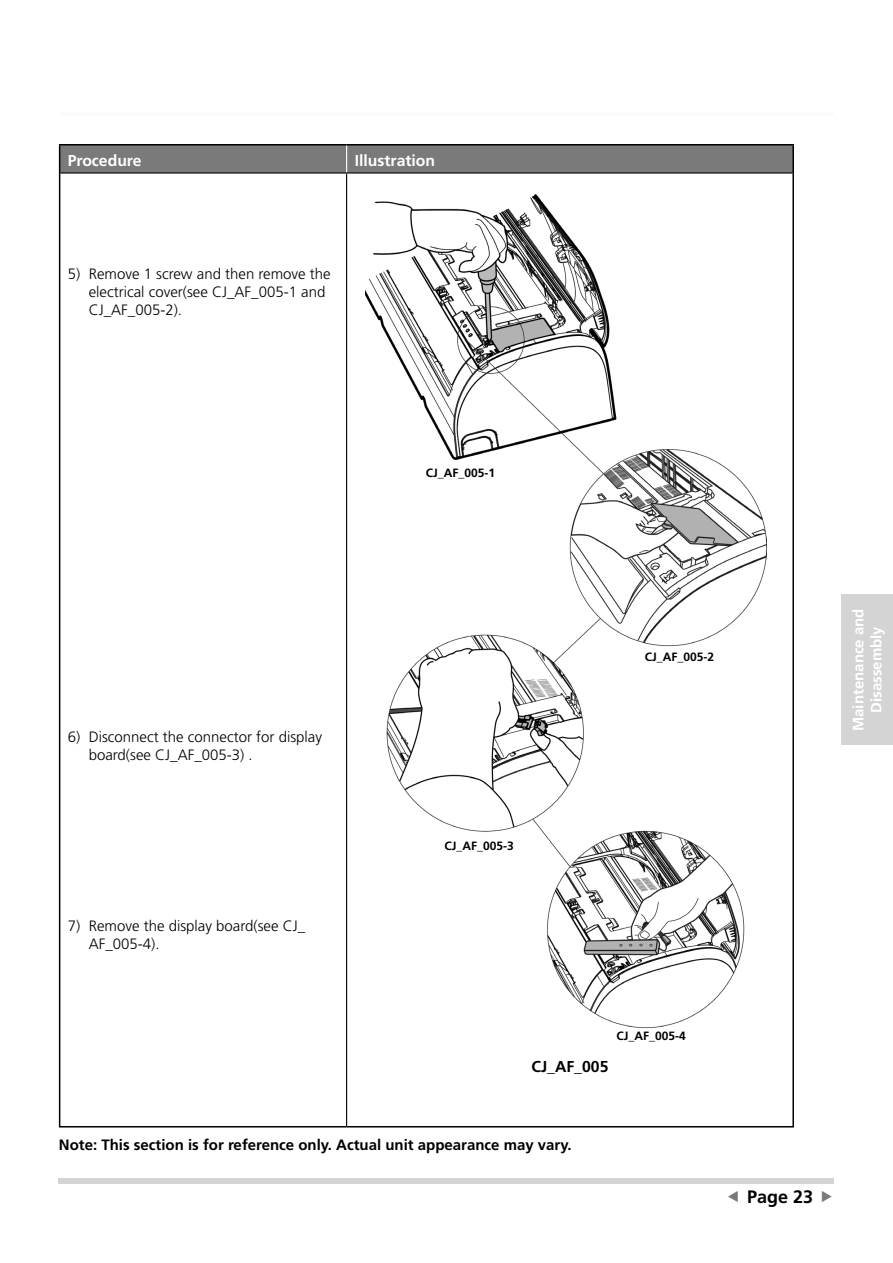
<style>
.page{position:relative;width:893px;height:1263px;background:#fff}
.page>*{position:absolute;margin:0;border:0;box-sizing:border-box;transform-origin:0 0}
.t1{font:700 18px "Frutiger";color:#000}
.Body{font:700 15.75px "Frutiger";color:#fff}
.Body-2{font:700 15.75px "Frutiger";color:#000}
.t2{font:300 15px/18px "Frutiger";color:#000}
.Body-3{font:700 15px "Frutiger";color:#000}
.t3{font:700 15px/18px "Frutiger";color:#fff;text-align:center}
.t4{font:700 12px "Frutiger";color:#000}
</style>
<div class="page">
<div style="left:841px;top:595px;width:52px;height:150px;background:#d4d4d4"></div>
<div style="left:59px;top:1178px;width:775px;height:5px;background:#d4d4d4"></div>
<hr style="left:59px;top:112px;width:775px;height:3px;background:#fbfbfb">
<hr style="left:59px;top:144px;width:288px;height:2px;background:#000">
<div style="left:59px;top:145px;width:733px;height:28px;background:#7a7a7a"></div>
<hr style="left:347px;top:144px;width:447px;height:2px;background:#000">
<hr style="left:792px;top:146px;width:2px;height:27px;background:#000">
<hr style="left:60px;top:172px;width:287px;height:2px;background:#000">
<hr style="left:347px;top:172px;width:445px;height:2px;background:#000">
<hr style="left:346px;top:174px;width:1px;height:952px;background:#000">
<hr style="left:59px;top:173px;width:1px;height:953px;background:#000">
<hr style="left:792px;top:173px;width:2px;height:953px;background:#000">
<hr style="left:59px;top:1126px;width:288px;height:1px;background:#000">
<hr style="left:347px;top:1126px;width:447px;height:1px;background:#000">
<img style="left:366px;top:194px;width:401px;height:834px">
<p class="Body" style="left:68px;top:151px;width:75px">Procedure</p>
<p class="Body" style="left:355px;top:151px;width:82px">Illustration</p>
<p class="t2" style="left:89px;top:265px;width:243px;text-indent:-21px">5) Remove 1 screw and then remove the electrical cover(see CJ_AF_005-1 and<br>CJ_AF_005-2).</p>
<p class="t4" style="left:426px;top:465px;width:71px">CJ_AF_005-1</p>
<p class="t2" style="left:89px;top:728px;width:235px;text-indent:-21px">6) Disconnect the connector for display board(see CJ_AF_005-3) .</p>
<p class="t2" style="left:89px;top:917px;width:218px;text-indent:-21px">7) Remove the display board(see CJ_<br>AF_005-4).</p>
<p class="t4" style="left:444px;top:839px;width:71px">CJ_AF_005-3</p>
<p class="t4" style="left:645px;top:650px;width:71px">CJ_AF_005-2</p>
<p class="Body-2" style="left:531px;top:1058px;width:79px">CJ_AF_005</p>
<p class="t4" style="left:617px;top:1029px;width:71px">CJ_AF_005-4</p>
<p class="Body-3" style="left:59px;top:1136px;width:514px">Note: This section is for reference only. Actual unit appearance may vary.</p>
<p class="t1" style="left:747px;top:1186px;width:68px">Page 23</p>
<p class="t3" style="left:849px;top:731px;width:124px;rotate:-90deg">Maintenance and<br>Disassembly</p>
</div>
